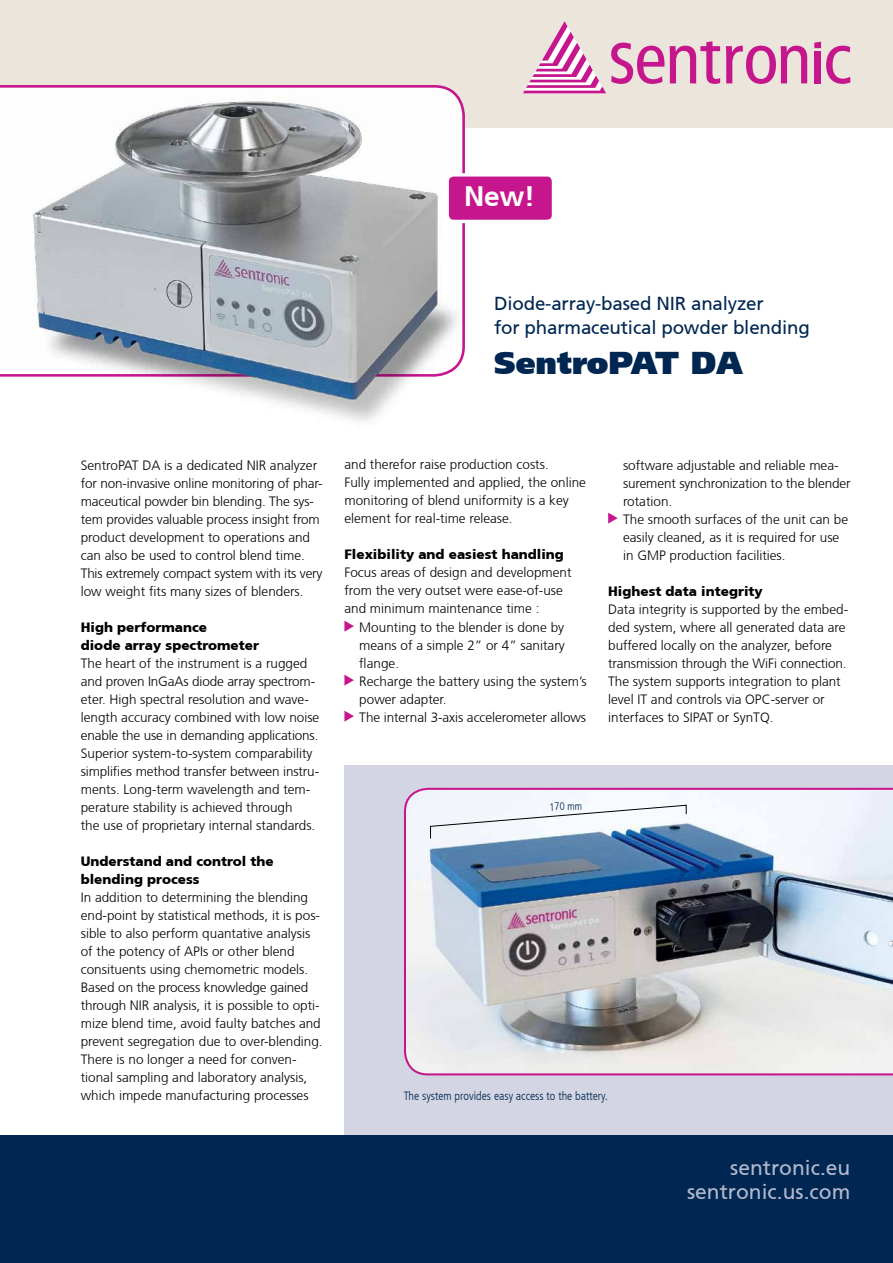
<style>
.page{position:relative;width:893px;height:1263px;background:#fff}
.page>*{position:absolute;margin:0;border:0;box-sizing:border-box;transform-origin:0 0}
.t1{font:900 31.5px "Frutiger CE";color:#002652}
.t2{font:700 28.2px "Frutiger CE";color:#fff}
.t3{font:21px/24px "Frutiger CE";color:#b3b9cd;text-align:right}
.t4{font:18.75px/24px "Frutiger CE";letter-spacing:-.01em;color:#002652}
.t5{font:300 13.5px/18px "Frutiger CE";color:#000}
.t6{font:900 13.5px/18px "Frutiger CE";color:#000}
.t7{font:300 condensed 12px "Frutiger LT";color:#002652}
.t8{font:300 condensed 10.8px "Frutiger LT";color:#002652}
</style>
<div class="page">
<div style="left:344px;top:765px;width:549px;height:375px;background:#d3d6e2"></div>
<div style="left:0;top:0;width:893px;height:128px;background:#ece5db"></div>
<div style="left:0;top:1135px;width:893px;height:128px;background:#002652"></div>
<svg style="left:670px;top:41px;width:50px;height:43px"></svg>
<svg style="left:726px;top:46px;width:81px;height:38px"></svg>
<svg style="left:814px;top:42px;width:36px;height:42px"></svg>
<svg style="left:523px;top:21px;width:141px;height:72px"></svg>
<svg style="left:0;top:85px;width:458px;height:10px;background:#eec0df"></svg>
<img style="left:0;top:95px;width:465px;height:327px">
<svg style="left:344px;top:621px;width:10px;height:11px"></svg>
<svg style="left:344px;top:675px;width:10px;height:11px"></svg>
<svg style="left:344px;top:711px;width:10px;height:11px"></svg>
<svg style="left:608px;top:513px;width:10px;height:11px"></svg>
<div style="left:447px;top:175px;width:106px;height:46px;background:#c6168d;border-radius:6px"></div>
<div style="left:446px;top:173px;width:109px;height:50px;border:3px solid #fff;border-radius:6px"></div>
<img style="left:404px;top:788px;width:489px;height:287px">
<svg style="left:430px;top:805px;width:256px;height:34px;background:#d6dfe9"></svg>
<h2 class="t2" style="left:464px;top:180px;width:73px">New!</h2>
<h3 class="t4" style="left:494px;top:291px;width:317px">Diode-array-based NIR analyzer<br>for pharmaceutical powder blending</h3>
<h1 class="t1" style="left:494px;top:344px;width:250px">SentroPAT DA</h1>
<p class="t5" style="left:81px;top:456px;width:243px">SentroPAT DA is a dedicated NIR analyzer for non-invasive online monitoring of phar&shy;maceutical powder bin blending. The sys&shy;tem provides valuable process insight from product development to operations and can also be used to control blend time.<br>This extremely compact system with its very low weight fits many sizes of blenders.</p>
<p class="t6" style="left:81px;top:618px;width:180px">High performance<br>diode array spectrometer</p>
<p class="t5" style="left:81px;top:654px;width:240px">The heart of the instrument is a rugged and proven InGaAs diode array spectrom&shy;eter. High spectral resolution and wave&shy;length accuracy combined with low noise enable the use in demanding applications.<br>Superior system-to-system comparability simplifies method transfer between instru&shy;ments. Long-term wavelength and tem&shy;perature stability is achieved through<br>the use of proprietary internal standards.</p>
<p class="t6" style="left:81px;top:852px;width:194px">Understand and control the blending process</p>
<p class="t5" style="left:81px;top:888px;width:243px">In addition to determining the blending end-point by statistical methods, it is pos&shy;sible to also perform quantative analysis of the potency of APIs or other blend consituents using chemometric models.<br>Based on the process knowledge gained through NIR analysis, it is possible to opti&shy;mize blend time, avoid faulty batches and prevent segregation due to over-blending.<br>There is no longer a need for conven&shy;tional sampling and laboratory analysis, which impede manufacturing processes</p>
<p class="t5" style="left:344px;top:456px;width:243px">and therefor raise production costs.<br>Fully implemented and applied, the online monitoring of blend uniformity is a key element for real-time release.</p>
<p class="t6" style="left:344px;top:546px;width:221px">Flexibility and easiest handling</p>
<p class="t5" style="left:344px;top:564px;width:229px">Focus areas of design and development from the very outset were ease-of-use and minimum maintenance time :</p>
<p class="t5" style="left:359px;top:618px;width:229px">Mounting to the blender is done by means of a simple 2” or 4” sanitary flange.<br>Recharge the battery using the system’s power adapter.<br>The internal 3-axis accelerometer allows</p>
<p class="t5" style="left:623px;top:456px;width:229px">software adjustable and reliable mea&shy;surement synchronization to the blender rotation.<br>The smooth surfaces of the unit can be easily cleaned, as it is required for use in GMP production facilities.</p>
<p class="t6" style="left:608px;top:582px;width:156px">Highest data integrity</p>
<p class="t5" style="left:608px;top:600px;width:242px">Data integrity is supported by the embed&shy;ded system, where all generated data are buffered locally on the analyzer, before transmission through the WiFi connection.<br>The system supports integration to plant level IT and controls via OPC-server or interfaces to SIPAT or SynTQ.</p>
<p class="t8" style="left:549px;top:801px;width:35px;rotate:-2deg">170 mm</p>
<p class="t7" style="left:404px;top:1089px;width:206px">The system provides easy access to the battery.</p>
<h3 class="t3" style="left:687px;top:1155px;width:165px">sentronic.eu sentronic.us.com</h3>
</div>
